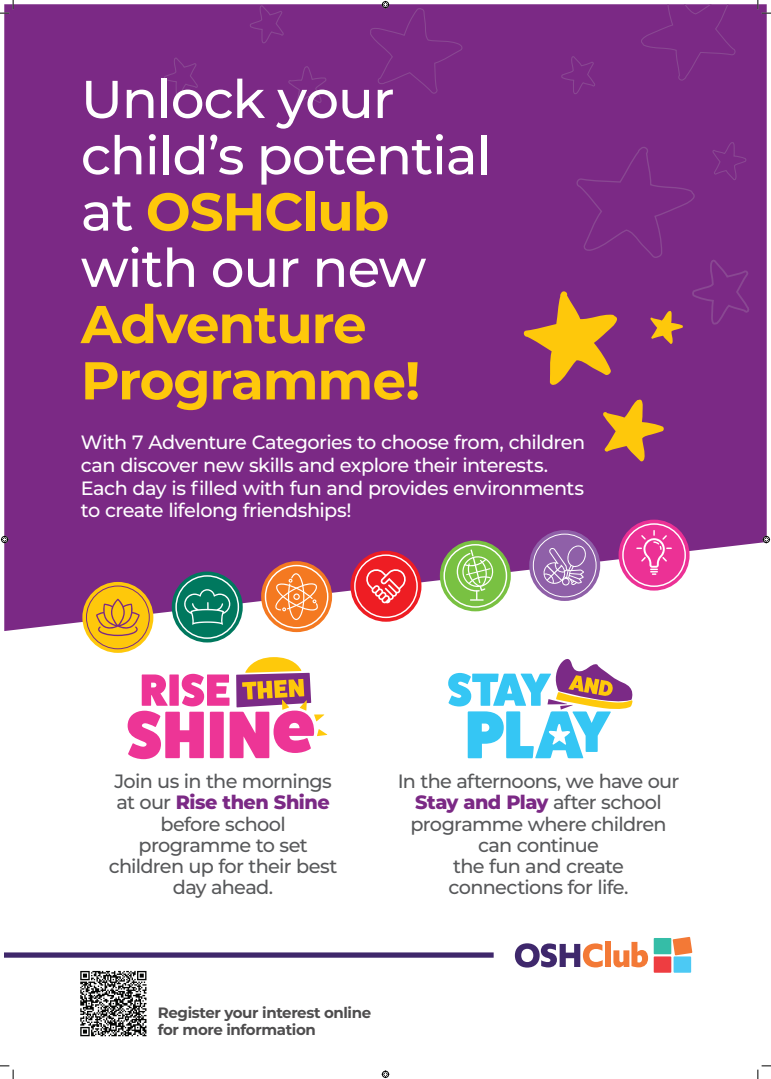
<style>
.page{position:relative;width:771px;height:1079px;background:#fff}
.page>*{position:absolute;margin:0;border:0;box-sizing:border-box;transform-origin:0 0}
.t1{font:500 53.12px/56.2px "Montserrat";letter-spacing:-.02em;color:#fff}
.t2{font:700 53.12px/56.2px "Montserrat";letter-spacing:-.02em;color:#fec80b}
.t3{font:500 19.25px/21.2px "Montserrat";letter-spacing:-.035em;color:#57585a;text-align:center}
.t4{font:500 19.25px/22.8px "Montserrat";letter-spacing:-.03em;color:#fff}
.t5{font:700 15px/16.2px "Montserrat";letter-spacing:-.025em;color:#4e4d4e}
.s1{font-weight:700;color:#fec80b}
.s2{font-weight:800;color:#7b2985}
</style>
<div class="page">
<div style="left:4px;top:4px;width:762px;height:627px;background:#7b2985"></div>
<div style="left:640px;top:4px;width:96px;height:78px;background:#7b2985"></div>
<svg style="left:288px;top:66px;width:38px;height:38px"></svg>
<svg style="left:560px;top:45px;width:35px;height:50px;background:#7c2b85"></svg>
<svg style="left:163px;top:47px;width:35px;height:49px;background:#7c2b86"></svg>
<svg style="left:249px;top:4px;width:34px;height:40px"></svg>
<svg style="left:128px;top:657px;width:199px;height:102px"></svg>
<svg style="left:448px;top:659px;width:184px;height:99px"></svg>
<svg style="left:602px;top:399px;width:61px;height:63px;background:#b16b52"></svg>
<svg style="left:522px;top:141px;width:227px;height:244px;background:#85357c"></svg>
<div style="left:4px;top:952px;width:489px;height:5px;background:#3f276b"></div>
<svg style="left:172px;top:571px;width:71px;height:71px;background:#1a826d"></svg>
<svg style="left:184px;top:589px;width:46px;height:36px;background:#298d78"></svg>
<div style="left:175px;top:575px;width:64px;height:64px;border:1px solid #fff;border-radius:50%"></div>
<svg style="left:618px;top:519px;width:71px;height:71px;background:#ea449e"></svg>
<div style="left:622px;top:523px;width:63px;height:64px;border:1px solid #fff;border-radius:50%"></div>
<svg style="left:636px;top:530px;width:35px;height:45px;background:#ee50a5"></svg>
<svg style="left:439px;top:540px;width:71px;height:71px;background:#88c359"></svg>
<div style="left:443px;top:544px;width:64px;height:64px;border:1px solid #fff;border-radius:50%"></div>
<svg style="left:456px;top:549px;width:38px;height:51px;background:#95cd69"></svg>
<svg style="left:350px;top:551px;width:71px;height:71px;background:#ee3339"></svg>
<div style="left:354px;top:554px;width:63px;height:64px;border:1px solid #fff;border-radius:50%"></div>
<svg style="left:365px;top:568px;width:41px;height:35px"></svg>
<svg style="left:261px;top:561px;width:71px;height:71px;background:#f3863b"></svg>
<div style="left:265px;top:565px;width:63px;height:63px;border:1px solid #fff;border-radius:50%"></div>
<svg style="left:274px;top:573px;width:44px;height:47px;background:#f59149"></svg>
<svg style="left:82px;top:582px;width:71px;height:71px;background:#f4bd16"></svg>
<div style="left:86px;top:585px;width:64px;height:64px;border:1px solid #7b2985;border-radius:50%"></div>
<svg style="left:96px;top:598px;width:44px;height:38px;background:#e3a723"></svg>
<svg style="left:529px;top:530px;width:71px;height:71px;background:#976cae"></svg>
<div style="left:532px;top:533px;width:64px;height:64px;border:1px solid #fff;border-radius:50%"></div>
<svg style="left:542px;top:545px;width:44px;height:41px;background:#a580b9"></svg>
<div style="left:653px;top:938px;width:18px;height:16px;background:#35bda7"></div>
<svg style="left:672px;top:936px;width:20px;height:19px"></svg>
<div style="left:653px;top:956px;width:18px;height:16px;background:#ee3d41"></div>
<div style="left:673px;top:956px;width:18px;height:16px;background:#4cc9f4"></div>
<svg style="left:514px;top:943px;width:88px;height:24px"></svg>
<div style="left:604px;top:942px;width:6px;height:25px;background:#f37936"></div>
<svg style="left:613px;top:942px;width:35px;height:25px"></svg>
<img style="left:80px;top:970px;width:67px;height:67px">
<svg style="left:0;top:0;width:14px;height:14px"></svg>
<svg style="left:0;top:1065px;width:14px;height:14px"></svg>
<svg style="left:757px;top:0;width:13px;height:14px"></svg>
<svg style="left:757px;top:1065px;width:13px;height:14px"></svg>
<svg style="left:369px;top:1px;width:94px;height:94px;background:#7f3189"></svg>
<svg style="left:381px;top:1070px;width:8px;height:8px"></svg>
<svg style="left:1px;top:536px;width:7px;height:7px"></svg>
<svg style="left:762px;top:536px;width:7px;height:7px"></svg>
<h1 class="t1" style="left:81px;top:69px;width:412px">Unlock your child’s potential at <span class="s1">OSHClub </span>with our new</h1>
<h1 class="t2" style="left:81px;top:293px;width:341px">Adventure<br>Programme!</h1>
<p class="t4" style="left:81px;top:430px;width:505px">With 7 Adventure Categories to choose from, children can discover new skills and explore their interests.<br>Each day is filled with fun and provides environments to create lifelong friendships!</p>
<p class="t3" style="left:109px;top:770px;width:230px">Join us in the mornings at our <span class="s2">Rise then Shine </span>before school programme to set children up for their best day ahead.</p>
<p class="t3" style="left:397px;top:770px;width:283px">In the afternoons, we have our<br><span class="s2">Stay and Play</span> after school programme where children can continue<br>the fun and create connections for life.</p>
<p class="t5" style="left:158px;top:1004px;width:215px">Register your interest online for more information</p>
</div>
